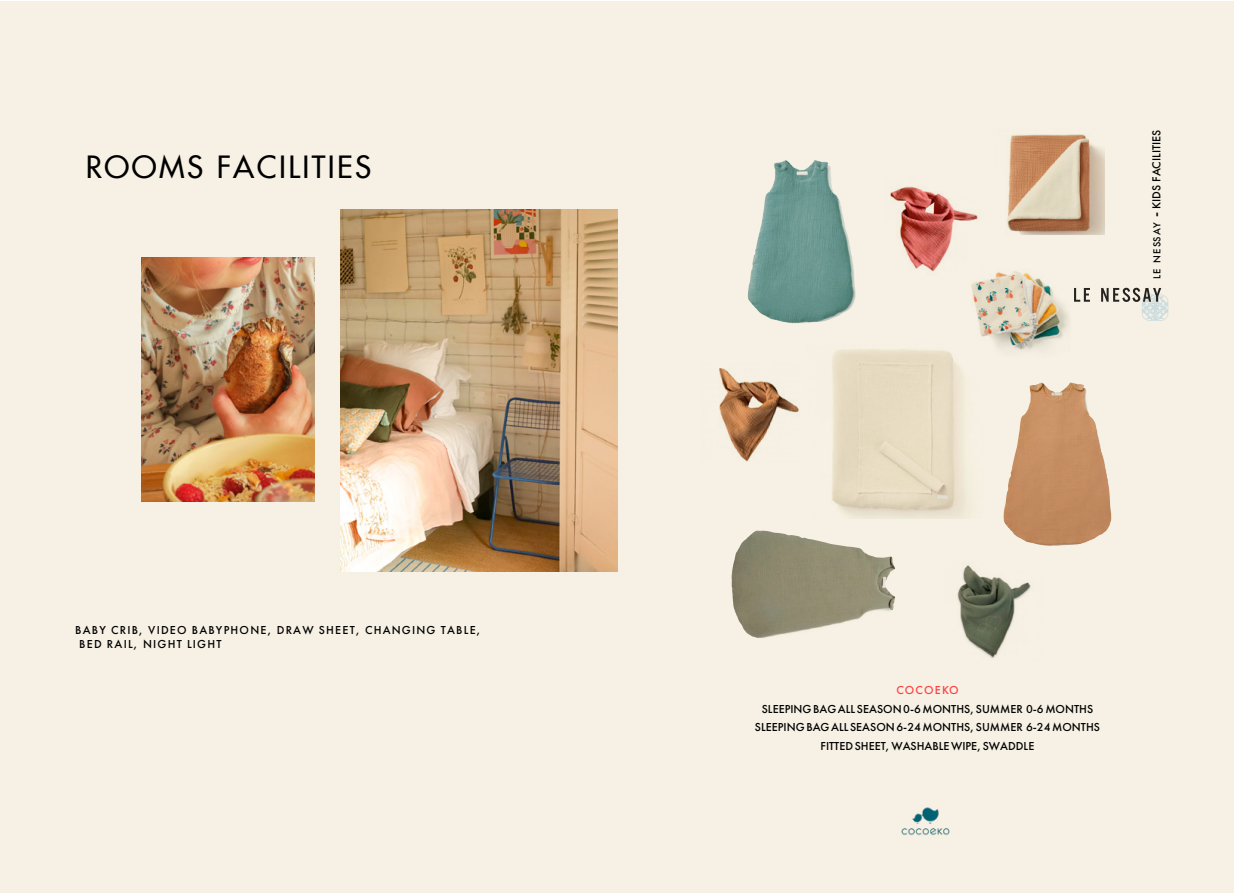
<style>
.page{position:relative;width:1234px;height:893px;background:#fff}
.page>*{position:absolute;margin:0;border:0;box-sizing:border-box;transform-origin:0 0}
.t1{font:500 30px "Futura";letter-spacing:.08em;color:#000}
.t2{font:500 12px/18.6px "Futura PT";color:#000;text-align:center}
.t3{font:500 12px/14.4px "Futura PT";letter-spacing:.1em;color:#000}
.t4{font:500 12px "Futura PT";letter-spacing:.1em;color:#ff3f41}
.s1{font-size:10.5px}
.s2{font-size:15px}
</style>
<div class="page">
<div style="left:0;top:1px;width:1233px;height:892px;background:#f6f1e4"></div>
<img style="left:1007px;top:134px;width:96px;height:101px">
<img style="left:971px;top:271px;width:97px;height:79px">
<img style="left:832px;top:343px;width:150px;height:176px">
<img style="left:341px;top:210px;width:276px;height:362px">
<img style="left:142px;top:257px;width:173px;height:244px">
<img style="left:747px;top:160px;width:103px;height:163px">
<img style="left:1003px;top:383px;width:103px;height:163px">
<img style="left:731px;top:530px;width:153px;height:108px">
<img style="left:890px;top:186px;width:92px;height:92px">
<img style="left:719px;top:368px;width:80px;height:94px">
<img style="left:957px;top:565px;width:74px;height:93px">
<svg style="left:1074px;top:288px;width:15px;height:14px"></svg>
<svg style="left:1101px;top:288px;width:66px;height:33px"></svg>
<img style="left:901px;top:807px;width:49px;height:28px">
<h1 class="t1" style="left:86px;top:148px;width:287px">ROOMS FACILITIES</h1>
<p class="t3" style="left:79px;top:622px;width:403px;text-indent:-4px">BABY CRIB, VIDEO BABYPHONE, DRAW SHEET, CHANGING TABLE,<br>BED RAIL, NIGHT LIGHT</p>
<p class="t2" style="left:1146px;top:279px;width:151px;rotate:-90deg"><span class="s1">le nessay</span> <span class="s2">-</span> KIDS FACILITIES</p>
<p class="t4" style="left:896px;top:683px;width:64px">COCOEKO</p>
<p class="t2" style="left:754px;top:699px;width:346px">SLEEPING BAG ALL SEASON 0-6 MONTHS, SUMMER 0-6 MONTHS<br>SLEEPING BAG ALL SEASON 6-24 MONTHS, SUMMER 6-24 MONTHS<br>FITTED SHEET, WASHABLE WIPE, SWADDLE</p>
</div>
